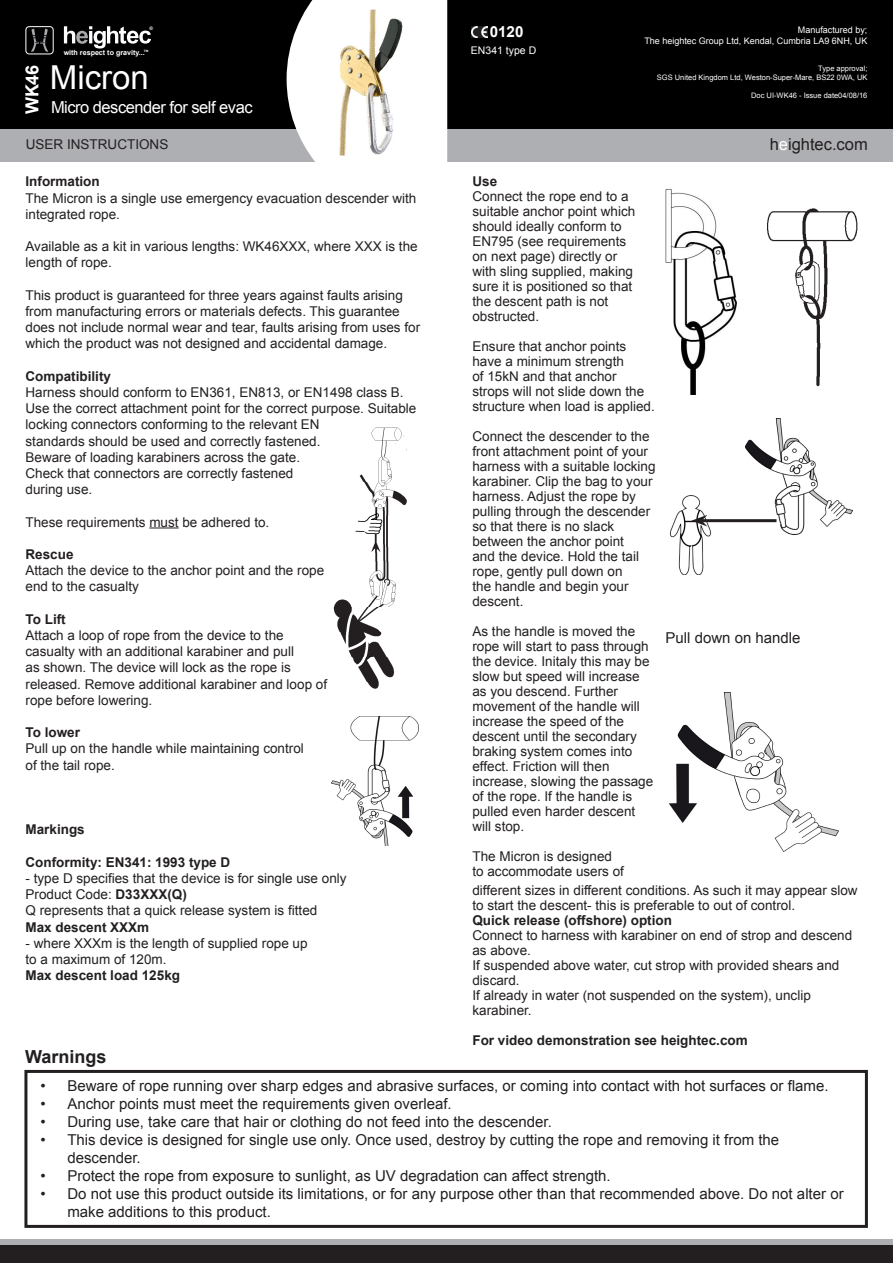
<style>
.page{position:relative;width:893px;height:1263px;background:#fff}
.page>*{position:absolute;margin:0;border:0;box-sizing:border-box;transform-origin:0 0}
.t1{font:33px "Arial";color:#fff}
.t2{font:700 18px "Arial";color:#231f20}
.t3{font:700 18px "Arial";color:#fff}
.t4{font:16.5px "Arial";letter-spacing:-.03em;color:#fff}
.t5{font:16.5px "Arial";color:#231f20}
.t6{font:700 15.15px "Arial";color:#fff}
.t7{font:15px/18px "Arial";color:#231f20}
.t8{font:13.5px/15px "Arial";color:#231f20}
.t9{font:700 13.5px "Arial";color:#231f20}
.t10{font:10.5px "Arial";color:#fff}
.t11{font:9px "Arial";color:#fff}
.t12{font:7.5px "Arial";color:#fff}
.t13{font:700 7.05px "Arial";color:#fff}
.t14{font:700 4.8px "Arial";color:#fff}
.t15{font:700 3.15px "Arial";color:#fff}
.s1{color:#fff}
.s2{font-weight:700}
</style>
<div class="page">
<div style="left:0;top:1240px;width:893px;height:23px;background:#231f20"></div>
<div style="left:0;top:1239px;width:893px;height:6px;background:#aeafb3"></div>
<div style="left:0;top:0;width:893px;height:158px;background:#000"></div>
<div style="left:0;top:130px;width:893px;height:32px;background:#aeafb3"></div>
<svg style="left:287px;top:0;width:160px;height:162px;background:#e6e6e7"></svg>
<div style="left:26px;top:26px;width:28px;height:28px;border:1px solid #fff;border-radius:3px"></div>
<svg style="left:31px;top:29px;width:17px;height:23px"></svg>
<svg style="left:64px;top:26px;width:87px;height:23px"></svg>
<img style="left:472px;top:26px;width:15px;height:12px">
<img style="left:312px;top:10px;width:109px;height:145px">
<div style="left:24px;top:1070px;width:844px;height:158px;border:3px solid #231f20"></div>
<hr style="left:149px;top:527px;width:30px;height:1px;background:#231f20">
<img style="left:669px;top:692px;width:169px;height:159px">
<img style="left:746px;top:418px;width:107px;height:116px">
<img style="left:665px;top:189px;width:71px;height:205px">
<img style="left:767px;top:208px;width:91px;height:179px">
<img style="left:669px;top:495px;width:58px;height:79px">
<hr style="left:702px;top:519px;width:74px;height:3px;background:#231f20">
<svg style="left:691px;top:515px;width:16px;height:11px"></svg>
<img style="left:333px;top:427px;width:74px;height:262px">
<img style="left:331px;top:716px;width:87px;height:130px">
<p class="t3" style="left:20px;top:114px;width:50px;rotate:-90deg">WK46</p>
<p class="t14" style="left:149px;top:26px;width:5px">®</p>
<p class="t15" style="left:144px;top:48px;width:6px">TM</p>
<p class="t13" style="left:64px;top:47px;width:83px">with respect to gravity...</p>
<p class="t1" style="left:50px;top:56px;width:101px">Micron</p>
<p class="t4" style="left:51px;top:96px;width:203px">Micro descender for self evac</p>
<p class="t6" style="left:490px;top:22px;width:35px">0120</p>
<p class="t10" style="left:471px;top:44px;width:67px">EN341 type D</p>
<p class="t11" style="left:798px;top:24px;width:71px">Manufactured by;</p>
<p class="t11" style="left:644px;top:35px;width:225px">The heightec Group Ltd, Kendal, Cumbria LA9 6NH, UK</p>
<p class="t12" style="left:818px;top:63px;width:51px">Type approval;</p>
<p class="t12" style="left:657px;top:72px;width:212px">SGS United Kingdom Ltd, Weston-Super-Mare, BS22 0WA, UK</p>
<p class="t12" style="left:751px;top:90px;width:118px">Doc UI-WK46 - Issue date04/08/16</p>
<p class="t8" style="left:26px;top:137px;width:144px">USER INSTRUCTIONS</p>
<p class="t5" style="left:770px;top:134px;width:100px">h<span class="s1">e</span>ightec.com</p>
<p class="t9" style="left:26px;top:173px;width:76px">Information</p>
<p class="t8" style="left:26px;top:190px;width:392px;line-height:16.2px">The Micron is a single use emergency evacuation descender with integrated rope.</p>
<p class="t8" style="left:26px;top:238px;width:394px;line-height:16.2px">Available as a kit in various lengths: WK46XXX, where XXX is the length of rope.</p>
<p class="t8" style="left:26px;top:287px;width:396px;line-height:16.2px">This product is guaranteed for three years against faults arising from manufacturing errors or materials defects. This guarantee does not include normal wear and tear, faults arising from uses for which the product was not designed and accidental damage.</p>
<p class="t9" style="left:26px;top:367px;width:87px">Compatibility</p>
<p class="t8" style="left:26px;top:384px;width:392px;line-height:16.2px">Harness should conform to EN361, EN813, or EN1498 class B.<br>Use the correct attachment point for the correct purpose. Suitable locking connectors conforming to the relevant EN<br>standards should be used and correctly fastened.<br>Beware of loading karabiners across the gate.<br>Check that connectors are correctly fastened<br>during use.</p>
<p class="t8" style="left:26px;top:514px;width:245px">These requirements must be adhered to.</p>
<p class="t9" style="left:26px;top:545px;width:50px">Rescue</p>
<p class="t8" style="left:26px;top:562px;width:300px;line-height:16.2px">Attach the device to the anchor point and the rope end to the casualty</p>
<p class="t9" style="left:26px;top:610px;width:42px">To Lift</p>
<p class="t8" style="left:26px;top:627px;width:303px;line-height:16.2px">Attach a loop of rope from the device to the casualty with an additional karabiner and pull<br>as shown. The device will lock as the rope is released. Remove additional karabiner and loop of rope before lowering.</p>
<p class="t9" style="left:26px;top:723px;width:56px">To lower</p>
<p class="t8" style="left:26px;top:741px;width:280px;line-height:16.2px">Pull up on the handle while maintaining control of the tail rope.</p>
<p class="t9" style="left:26px;top:821px;width:61px">Markings</p>
<p class="t9" style="left:26px;top:853px;width:206px">Conformity: EN341: 1993 type D</p>
<p class="t8" style="left:26px;top:871px;width:323px">- type D specifies that the device is for single use only</p>
<p class="t8" style="left:26px;top:887px;width:163px">Product Code: <span class="s2">D33XXX(Q)</span></p>
<p class="t8" style="left:26px;top:903px;width:293px">Q represents that a quick release system is fitted</p>
<p class="t9" style="left:26px;top:918px;width:125px">Max descent XXXm</p>
<p class="t8" style="left:26px;top:936px;width:284px">- where XXXm is the length of supplied rope up</p>
<p class="t8" style="left:26px;top:952px;width:143px">to a maximum of 120m.</p>
<p class="t9" style="left:26px;top:966px;width:156px">Max descent load 125kg</p>
<p class="t2" style="left:25px;top:1044px;width:83px">Warnings</p>
<p class="t9" style="left:472px;top:173px;width:26px">Use</p>
<p class="t8" style="left:472px;top:189px;width:164px">Connect the rope end to a suitable anchor point which should ideally conform to<br>EN795 (see requirements on next page) directly or with sling supplied, making sure it is positioned so that the descent path is not obstructed.</p>
<p class="t8" style="left:472px;top:339px;width:184px">Ensure that anchor points have a minimum strength<br>of 15kN and that anchor strops will not slide down the structure when load is applied.</p>
<p class="t8" style="left:472px;top:429px;width:185px">Connect the descender to the front attachment point of your harness with a suitable locking karabiner. Clip the bag to your harness. Adjust the rope by pulling through the descender so that there is no slack between the anchor point</p>
<p class="t8" style="left:472px;top:549px;width:168px">and the device. Hold the tail rope, gently pull down on the handle and begin your descent.</p>
<p class="t8" style="left:472px;top:624px;width:182px">As the handle is moved the rope will start to pass through the device. Initaly this may be slow but speed will increase as you descend. Further movement of the handle will increase the speed of the descent until the secondary braking system comes into effect. Friction will then increase, slowing the passage of the rope. If the handle is pulled even harder descent will stop.</p>
<p class="t8" style="left:472px;top:849px;width:153px">The Micron is designed to accommodate users of</p>
<p class="t7" style="left:665px;top:629px;width:137px">Pull down on handle</p>
<p class="t8" style="left:472px;top:883px;width:387px">different sizes in different conditions. As such it may appear slow to start the descent- this is preferable to out of control.</p>
<p class="t9" style="left:472px;top:911px;width:201px">Quick release (offshore) option</p>
<p class="t8" style="left:472px;top:928px;width:381px">Connect to harness with karabiner on end of strop and descend as above.</p>
<p class="t8" style="left:472px;top:958px;width:368px">If suspended above water, cut strop with provided shears and discard.</p>
<p class="t8" style="left:472px;top:988px;width:340px">If already in water (not suspended on the system), unclip karabiner.</p>
<p class="t9" style="left:472px;top:1031px;width:277px">For video demonstration see heightec.com</p>
<p class="t7" style="left:40px;top:1076px;width:790px">• Beware of rope running over sharp edges and abrasive surfaces, or coming into contact with hot surfaces or flame.</p>
<p class="t7" style="left:40px;top:1094px;width:413px">• Anchor points must meet the requirements given overleaf.</p>
<p class="t7" style="left:40px;top:1112px;width:513px">• During use, take care that hair or clothing do not feed into the descender.</p>
<p class="t7" style="left:67px;top:1130px;width:713px;text-indent:-27px">• This device is designed for single use only. Once used, destroy by cutting the rope and removing it from the descender.</p>
<p class="t7" style="left:40px;top:1166px;width:572px">• Protect the rope from exposure to sunlight, as UV degradation can affect strength.</p>
<p class="t7" style="left:67px;top:1184px;width:778px;text-indent:-27px">• Do not use this product outside its limitations, or for any purpose other than that recommended above. Do not alter or make additions to this product.</p>
</div>
